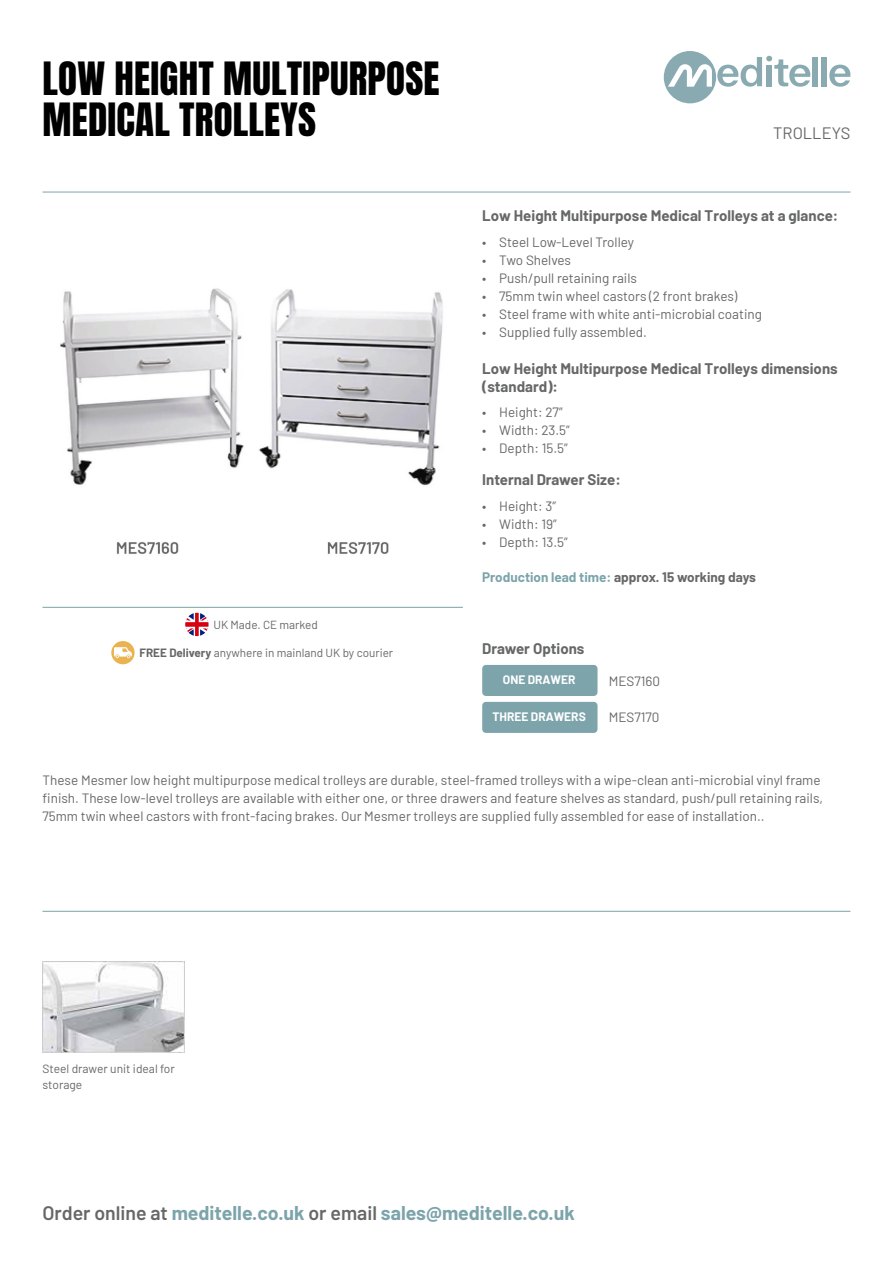
<style>
.page{position:relative;width:893px;height:1263px;background:#fff}
.page>*{position:absolute;margin:0;border:0;box-sizing:border-box;transform-origin:0 0}
.t1{font:39px/40.5px "Anton";letter-spacing:.005em;color:#000}
.t2{font:700 19.5px "Barlow";color:#7da4ab}
.t3{font:16.5px "Barlow";color:#666767}
.t4{font:700 15px "Barlow";color:#666767}
.t5{font:700 15px/18px "Barlow";color:#666767}
.t6{font:13.5px/18px "Barlow";color:#666767}
.t7{font:13.5px "Barlow";color:#666767}
.t8{font:700 13.5px "Barlow";color:#666767}
.t9{font:12px/16.5px "Barlow";color:#666767}
.t10{font:700 12px "Barlow";color:#fff}
.t11{font:11.7px "Barlow";color:#666767}
.s1{font-weight:700}
.s2{font-style:inherit}
.s3{color:#7da4ab}
.s4{font-weight:600;color:#666767}
</style>
<div class="page">
<img style="left:60px;top:288px;width:383px;height:266px">
<div style="left:664px;top:51px;width:52px;height:52px;background:#88aab0;border-radius:50%"></div>
<svg style="left:668px;top:56px;width:142px;height:31px"></svg>
<div style="left:813px;top:57px;width:5px;height:29px;background:#88aab0"></div>
<div style="left:822px;top:57px;width:5px;height:29px;background:#88aab0"></div>
<svg style="left:829px;top:65px;width:21px;height:22px"></svg>
<hr style="left:43px;top:192px;width:807px;height:1px;background:#7da4ab">
<div style="left:111px;top:641px;width:24px;height:23px;background:#eab351;border-radius:50%"></div>
<svg style="left:114px;top:647px;width:18px;height:11px"></svg>
<svg style="left:185px;top:613px;width:24px;height:23px"></svg>
<hr style="left:43px;top:607px;width:420px;height:1px;background:#7da4ab">
<hr style="left:43px;top:911px;width:807px;height:1px;background:#7da4ab">
<img style="left:43px;top:962px;width:142px;height:90px">
<div style="left:482px;top:665px;width:115px;height:31px;background:#7da4ab;border-radius:4px"></div>
<div style="left:482px;top:702px;width:115px;height:31px;background:#7da4ab;border-radius:4px"></div>
<h1 class="t1" style="left:43px;top:62px;width:398px">LOW HEIGHT MULTIPURPOSE<br>MEDICAL TROLLEYS</h1>
<p class="t11" style="left:213px;top:616px;width:106px">UK Made. CE marked</p>
<p class="t11" style="left:140px;top:644px;width:255px"><span class="s1">FREE Delivery</span> anywhere in mainland UK by courier</p>
<p class="t3" style="left:773px;top:121px;width:79px">TROLLEYS</p>
<p class="t4" style="left:482px;top:205px;width:358px"><span class="s2">Low Height Multipurpose</span> Medical Trolleys at a glance:</p>
<p class="t7" style="left:482px;top:232px;width:153px">• Steel Low-Level Trolley</p>
<p class="t7" style="left:482px;top:250px;width:90px">• Two Shelves</p>
<p class="t7" style="left:482px;top:268px;width:156px">• Push/pull retaining rails</p>
<p class="t7" style="left:482px;top:286px;width:257px">• 75mm twin wheel castors (2 front brakes)</p>
<p class="t7" style="left:482px;top:304px;width:281px">• Steel frame with white anti-microbial coating</p>
<p class="t7" style="left:482px;top:322px;width:166px">• Supplied fully assembled.</p>
<p class="t5" style="left:482px;top:358px;width:357px">Low Height Multipurpose Medical Trolleys <span class="s2">dimensions (standard):</span></p>
<p class="t7" style="left:482px;top:402px;width:82px">• Height: 27”</p>
<p class="t7" style="left:482px;top:420px;width:89px">• Width: 23.5”</p>
<p class="t7" style="left:482px;top:438px;width:87px">• Depth: 15.5”</p>
<p class="t4" style="left:482px;top:469px;width:140px">Internal Drawer Size:</p>
<p class="t7" style="left:482px;top:496px;width:75px">• Height: 3”</p>
<p class="t7" style="left:482px;top:514px;width:76px">• Width: 19”</p>
<p class="t7" style="left:482px;top:532px;width:87px">• Depth: 13.5”</p>
<p class="t8" style="left:482px;top:567px;width:275px"><span class="s3">Production lead time:</span> approx. 15 working days</p>
<p class="t4" style="left:482px;top:638px;width:104px">Drawer Options</p>
<p class="t10" style="left:503px;top:671px;width:74px">ONE DRAWER</p>
<p class="t10" style="left:493px;top:708px;width:95px">THREE DRAWERS</p>
<p class="t7" style="left:609px;top:671px;width:53px">MES71<span class="s2">6</span>0</p>
<p class="t7" style="left:609px;top:707px;width:52px">MES71<span class="s2">7</span>0</p>
<p class="t6" style="left:43px;top:770px;width:782px">These Mesmer low height multipurpose medical trolleys are durable, steel-framed trolleys with a wipe-clean anti-microbial vinyl frame finish. These low-level trolleys are available with either one, or three drawers and feature shelves as standard, push/pull retaining rails,<br>75mm twin wheel castors with front-facing brakes. Our Mesmer trolleys are supplied fully assembled for ease of installation..</p>
<p class="t9" style="left:43px;top:1059px;width:134px">Steel drawer unit ideal for storage</p>
<h2 class="t2" style="left:43px;top:1199px;width:534px"><span class="s4">Order online at</span> meditelle.co.uk <span class="s4">or email</span> sales@meditelle.co.uk</h2>
</div>
